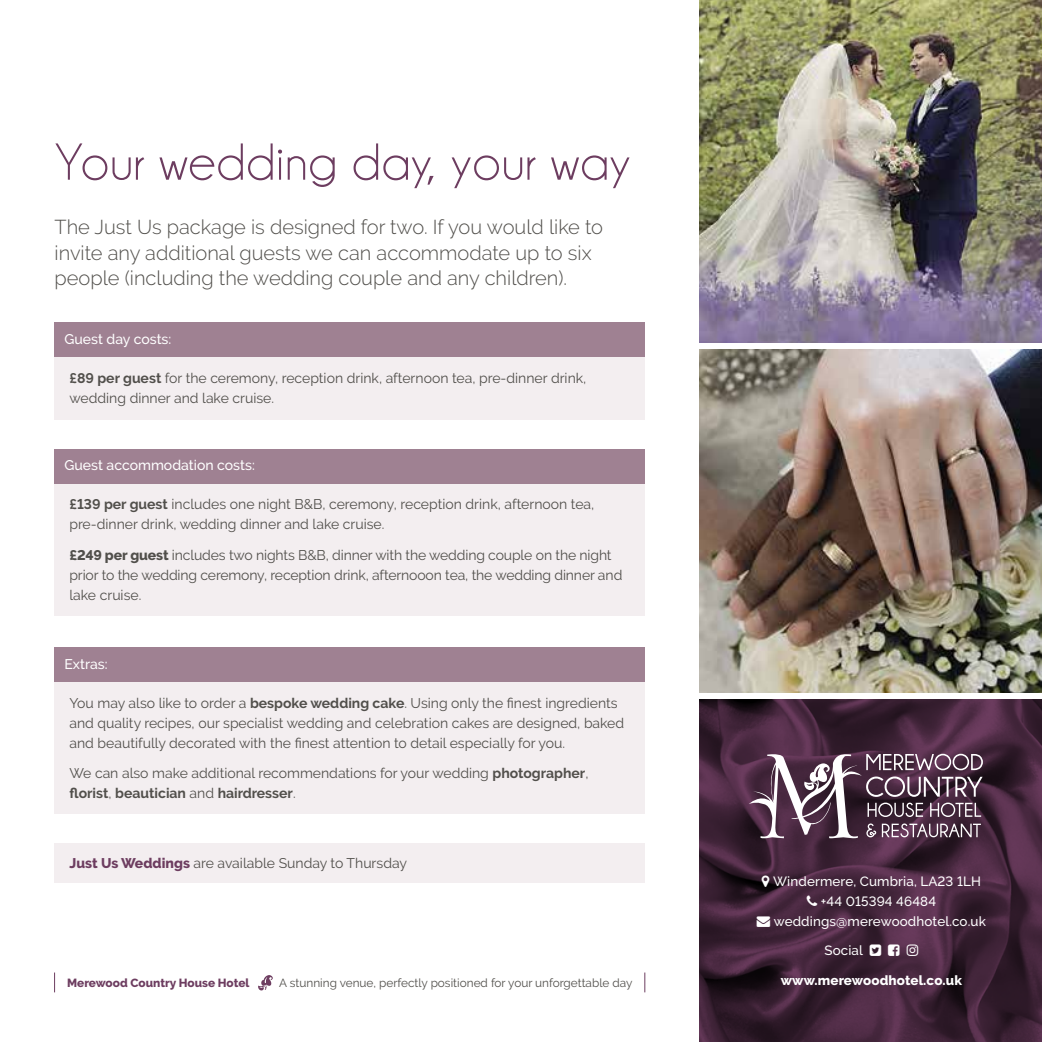
<style>
.page{position:relative;width:1042px;height:1042px;background:#fff}
.page>*{position:absolute;margin:0;border:0;box-sizing:border-box;transform-origin:0 0}
.t1{font:52.5px "Champagne&Limousines";letter-spacing:.02em;color:#6d3d60}
.t2{font:300 20.12px/25px "Raleway";color:#514f4b}
.t3{font:14px/20.1px "Raleway";color:#514f4b}
.t4{font:500 14px "Raleway";color:#fff}
.t5{font:500 13.3px/20.1px "Raleway";letter-spacing:.01em;color:#fff;text-align:center}
.t6{font:800 13.3px "Raleway";letter-spacing:.01em;color:#fff}
.t7{font:11.72px "Raleway";color:#514f4b}
.t8{font:800 11.72px "Raleway";color:#6d3d60}
.s1{font-weight:700}
.s2{font-weight:800}
.s3{font-weight:800;color:#6d3d60}
</style>
<div class="page">
<div style="left:55px;top:322px;width:590px;height:35px;background:#9f8192"></div>
<div style="left:55px;top:449px;width:590px;height:35px;background:#9f8192"></div>
<div style="left:55px;top:647px;width:590px;height:35px;background:#9f8192"></div>
<div style="left:55px;top:357px;width:590px;height:62px;background:#f3eef0"></div>
<div style="left:55px;top:843px;width:590px;height:40px;background:#f3eef0"></div>
<div style="left:55px;top:682px;width:590px;height:132px;background:#f3eef0"></div>
<div style="left:55px;top:484px;width:590px;height:131px;background:#f3eef0"></div>
<img style="left:699px;top:350px;width:343px;height:342px">
<img style="left:699px;top:699px;width:343px;height:343px">
<svg style="left:749px;top:754px;width:234px;height:84px"></svg>
<img style="left:699px;top:0;width:343px;height:342px">
<svg style="left:54px;top:972px;width:1px;height:20px"></svg>
<svg style="left:644px;top:972px;width:1px;height:20px"></svg>
<svg style="left:258px;top:975px;width:15px;height:15px"></svg>
<svg style="left:762px;top:875px;width:7px;height:11px"></svg>
<svg style="left:807px;top:895px;width:10px;height:11px"></svg>
<svg style="left:870px;top:945px;width:11px;height:11px"></svg>
<svg style="left:888px;top:945px;width:12px;height:11px"></svg>
<svg style="left:907px;top:945px;width:11px;height:11px"></svg>
<h1 class="t1" style="left:55px;top:132px;width:577px">Your wedding day, your way</h1>
<h2 class="t2" style="left:55px;top:215px;width:550px">The Just Us package is designed for two. If you would like to invite any additional guests we can accommodate up to six people (including the wedding couple and any children).</h2>
<p class="t4" style="left:64px;top:331px;width:108px">Guest day costs:</p>
<p class="t3" style="left:69px;top:368px;width:518px"><span class="s1">£89 per guest</span> for the ceremony, reception drink, afternoon tea, pre-dinner drink, wedding dinner and lake cruise.</p>
<p class="t4" style="left:64px;top:457px;width:192px">Guest accommodation costs:</p>
<p class="t3" style="left:69px;top:494px;width:526px"><span class="s1">£139 per guest</span> includes one night B&amp;B, ceremony, reception drink, afternoon tea, pre-dinner drink, wedding dinner and lake cruise.</p>
<p class="t3" style="left:69px;top:544px;width:554px"><span class="s2">£249 per guest</span> includes two nights B&amp;B, dinner with the wedding couple on the night prior to the wedding ceremony, reception drink, afternooon tea, the wedding dinner and lake cruise.</p>
<p class="t4" style="left:64px;top:656px;width:45px">Extras:</p>
<p class="t3" style="left:69px;top:693px;width:556px">You may also like to order a <span class="s1">bespoke wedding cake</span>. Using only the finest ingredients and quality recipes, our specialist wedding and celebration cakes are designed, baked and beautifully decorated with the finest attention to detail especially for you.</p>
<p class="t3" style="left:69px;top:763px;width:520px">We can also make additional recommendations for your wedding <span class="s1">photographer</span>, <span class="s1">florist</span>, <span class="s1">beautician</span> and <span class="s1">hairdresser</span>.</p>
<p class="t3" style="left:69px;top:853px;width:339px"><span class="s3">Just Us Weddings</span> are available Sunday to Thursday</p>
<p class="t5" style="left:773px;top:871px;width:209px">Windermere, Cumbria, LA23 1LH +44 015394 46484</p>
<p class="t5" style="left:757px;top:911px;width:231px">→ weddings@merewoodhotel.co.uk</p>
<p class="t5" style="left:824px;top:940px;width:40px">Social</p>
<p class="t8" style="left:67px;top:976px;width:184px">Merewood Country House Hotel</p>
<p class="t7" style="left:279px;top:976px;width:355px">A stunning venue, perfectly positioned for your unforgettable day</p>
<p class="t6" style="left:781px;top:972px;width:183px">www.merewoodhotel.co.uk</p>
</div>
